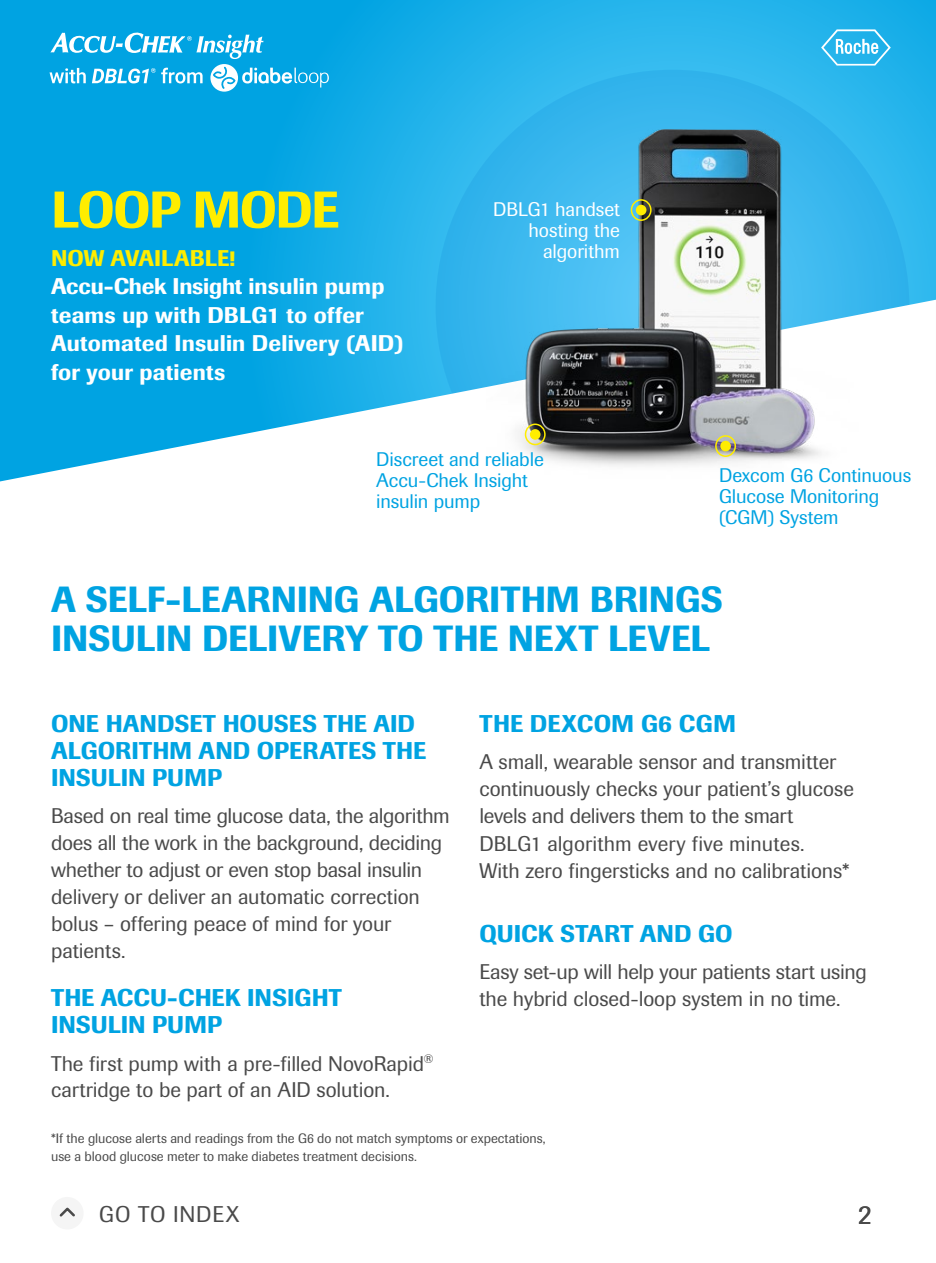
<style>
.page{position:relative;width:936px;height:1263px;background:#fff}
.page>*{position:absolute;margin:0;border:0;box-sizing:border-box;transform-origin:0 0}
.t1{font:500 51px "Imago";letter-spacing:-.03em;color:#ffed00}
.t2{font:500 36px/39px "Imago Std";color:#00a3e2}
.t3{font:27px "Imago";color:#4a4a4a}
.t4{font:500 24px/27px "Imago Std";color:#00a3e2}
.t5{font:500 22.5px/28.5px "Imago";letter-spacing:.01em;color:#fff}
.t6{font:500 22.5px "Imago";color:#ffed00}
.t7{font:22.5px "Imago";letter-spacing:.035em;color:#4a4a4a}
.t8{font:21px/27px "Imago";letter-spacing:-.01em;color:#4a4a4a}
.t9{font:19.5px/21px "Imago";letter-spacing:-.005em;color:#00a3e2}
.t10{font:19.5px/21px "Imago";letter-spacing:-.005em;color:#fff;text-align:right}
.t11{font:13.5px/18px "Imago";letter-spacing:-.005em;color:#4a4a4a}
</style>
<div class="page">
<svg style="left:0;top:0;width:935px;height:300px;background:#13ace6"></svg>
<div style="left:435px;top:70px;width:474px;height:473px;background:#32b3ec;border-radius:50%"></div>
<svg style="left:0;top:300px;width:934px;height:243px"></svg>
<img style="left:486px;top:130px;width:372px;height:348px">
<svg style="left:821px;top:29px;width:69px;height:37px;background:#54c3ef"></svg>
<svg style="left:49px;top:32px;width:280px;height:60px;background:#32b5e7"></svg>
<div style="left:530px;top:429px;width:10px;height:11px;background:#ffed00;border-radius:50%"></div>
<div style="left:635px;top:205px;width:11px;height:10px;background:#ffed00;border-radius:50%"></div>
<div style="left:720px;top:441px;width:10px;height:10px;background:#ffed00;border-radius:50%"></div>
<div style="left:524px;top:423px;width:21px;height:22px;border:2px solid #ffed00;border-radius:50%"></div>
<div style="left:630px;top:199px;width:21px;height:22px;border:2px solid #ffed00;border-radius:50%"></div>
<div style="left:715px;top:435px;width:21px;height:22px;border:2px solid #ffed00;border-radius:50%"></div>
<div style="left:51px;top:1197px;width:33px;height:32px;background:#f5f5f5;border-radius:50%"></div>
<svg style="left:59px;top:1207px;width:16px;height:10px"></svg>
<h1 class="t1" style="left:51px;top:177px;width:289px">LOOP MODE</h1>
<p class="t6" style="left:51px;top:243px;width:186px">NOW AVAILABLE!</p>
<p class="t5" style="left:51px;top:272px;width:354px">Accu-Chek Insight insulin pump teams up with DBLG1 to offer<br>Automated Insulin Delivery (AID) for your patients</p>
<p class="t10" style="left:493px;top:198px;width:128px">DBLG1 handset hosting the algorithm</p>
<p class="t9" style="left:376px;top:449px;width:169px">Discreet and reliable<br>Accu-Chek Insight insulin pump</p>
<p class="t9" style="left:719px;top:464px;width:194px">Dexcom G6 Continuous<br>Glucose Monitoring (CGM) System</p>
<h2 class="t2" style="left:51px;top:580px;width:673px">A SELF-LEARNING ALGORITHM BRINGS<br>INSULIN DELIVERY TO THE NEXT LEVEL</h2>
<p class="t4" style="left:51px;top:711px;width:376px">ONE HANDSET HOUSES THE AID<br>ALGORITHM AND OPERATES THE<br>INSULIN PUMP</p>
<p class="t8" style="left:51px;top:802px;width:400px">Based on real time glucose data, the algorithm does all the work in the background, deciding whether to adjust or even stop basal insulin delivery or deliver an automatic correction bolus – offering peace of mind for your patients.</p>
<p class="t4" style="left:51px;top:984px;width:292px">THE ACCU-CHEK INSIGHT<br>INSULIN PUMP</p>
<p class="t4" style="left:479px;top:711px;width:258px">THE DEXCOM G6 CGM</p>
<p class="t8" style="left:479px;top:748px;width:376px">A small, wearable sensor and transmitter continuously checks your patient’s glucose levels and delivers them to the smart DBLG1 algorithm every five minutes.<br>With zero fingersticks and no calibrations*</p>
<p class="t4" style="left:479px;top:920px;width:255px">QUICK START AND GO</p>
<p class="t8" style="left:479px;top:958px;width:389px">Easy set-up will help your patients start using the hybrid closed-loop system in no time.</p>
<p class="t8" style="left:51px;top:1049px;width:384px">The first pump with a pre-filled NovoRapid<sup>® </sup>cartridge to be part of an AID solution.</p>
<p class="t11" style="left:51px;top:1129px;width:496px">*If the glucose alerts and readings from the G6 do not match symptoms or expectations, use a blood glucose meter to make diabetes treatment decisions.</p>
<p class="t7" style="left:99px;top:1200px;width:142px">GO TO INDEX</p>
<p class="t3" style="left:857px;top:1197px;width:15px">2</p>
</div>
